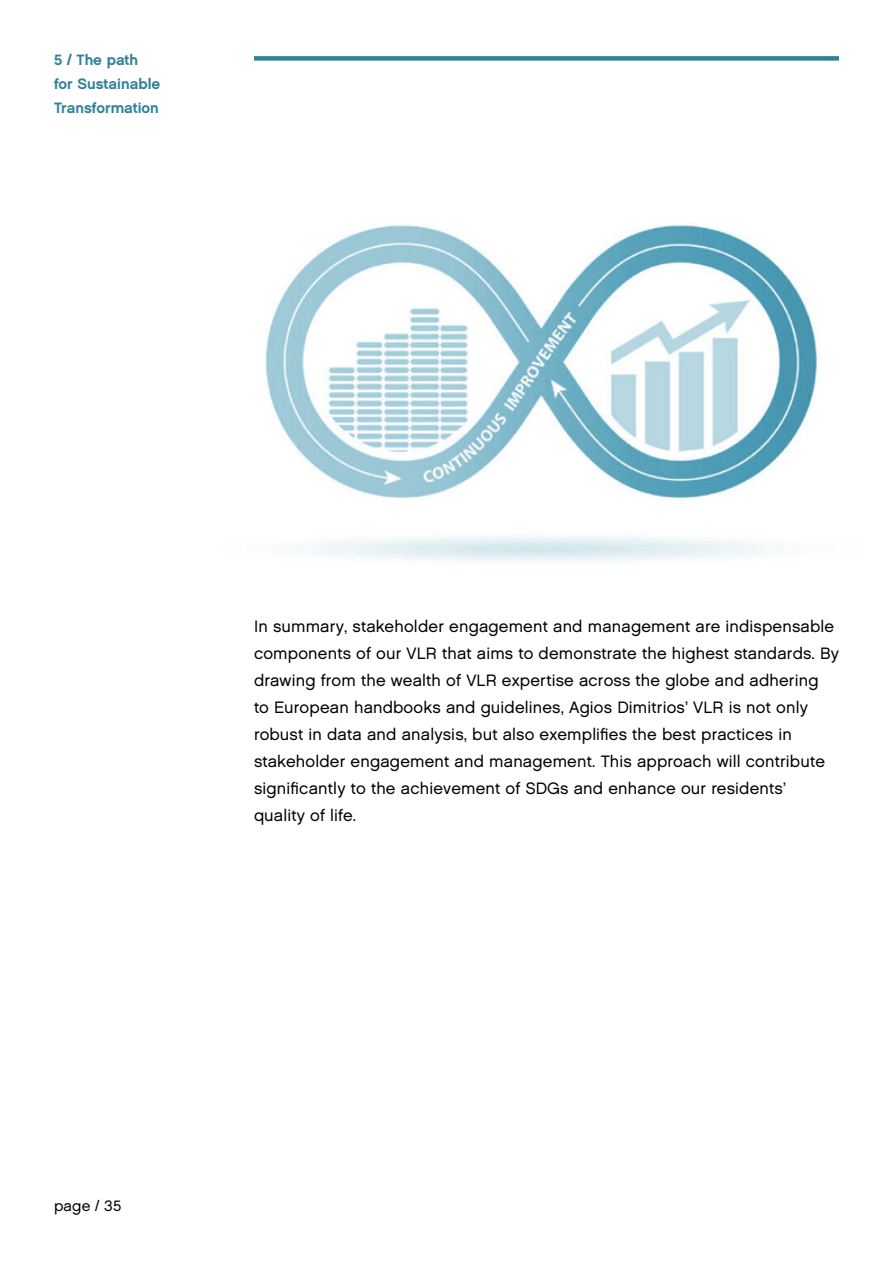
<style>
.page{position:relative;width:893px;height:1263px;background:#fff}
.page>*{position:absolute;margin:0;border:0;box-sizing:border-box;transform-origin:0 0}
.t1{font:16.5px/27px "Chalet London Nineteen Sixty";letter-spacing:.01em;color:#000}
.t2{font:15px/24px "Chalet New York Nineteen Sixty";color:#318297}
.t3{font:15px "Chalet London Nineteen Sixty";letter-spacing:.015em;color:#000}
</style>
<div class="page">
<div style="left:254px;top:56px;width:585px;height:5px;background:#318297"></div>
<img style="left:265px;top:225px;width:552px;height:337px">
<p class="t2" style="left:54px;top:48px;width:108px">5 / The path for Sustainable<br>Transformation</p>
<p class="t1" style="left:254px;top:613px;width:587px">In summary, stakeholder engagement and management are indispensable components of our VLR that aims to demonstrate the highest standards. By drawing from the wealth of VLR expertise across the globe and adhering<br>to European handbooks and guidelines, Agios Dimitrios’ VLR is not only robust in data and analysis, but also exemplifies the best practices in stakeholder engagement and management. This approach will contribute significantly to the achievement of SDGs and enhance our residents’ quality of life.</p>
<p class="t3" style="left:54px;top:1196px;width:69px">page / 35</p>
</div>
